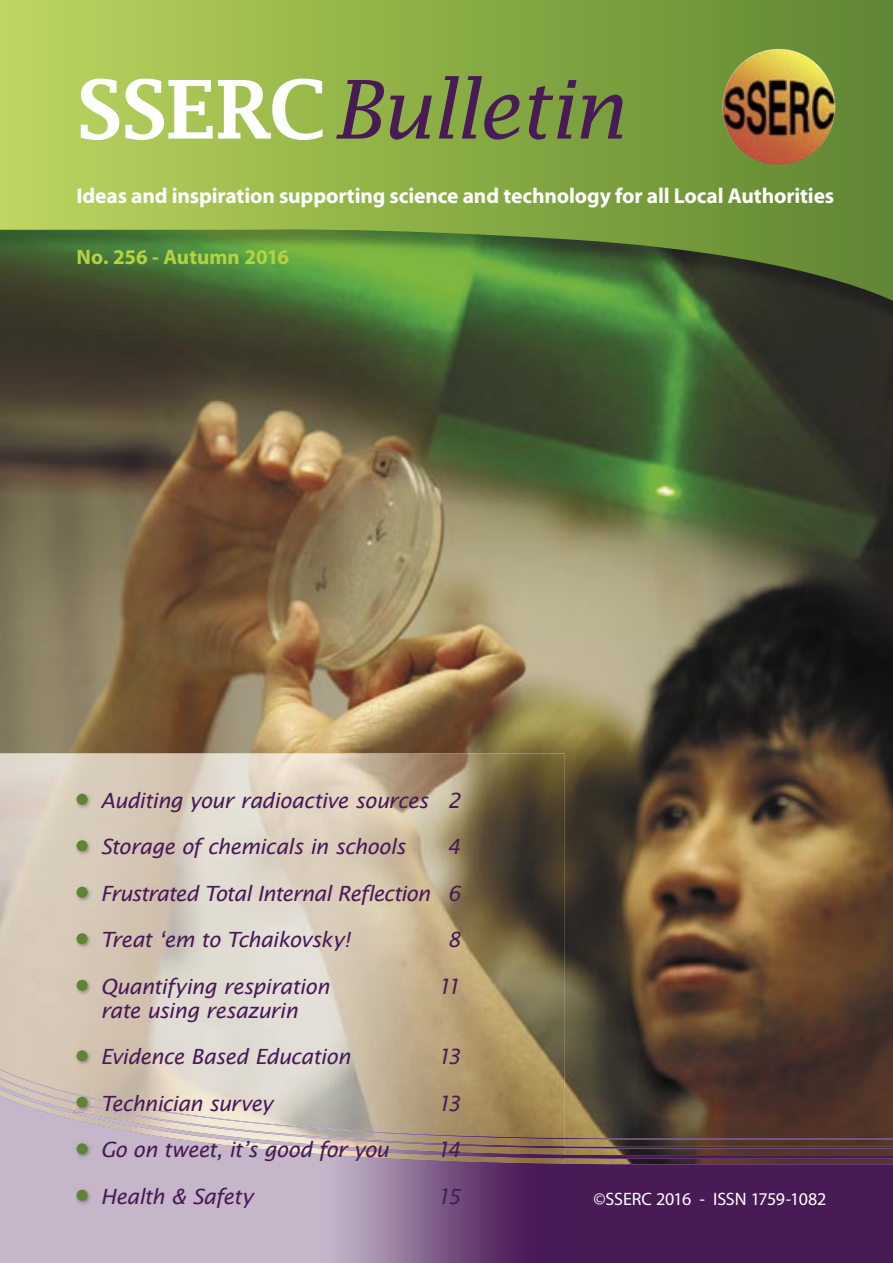
<style>
.page{position:relative;width:893px;height:1263px;background:#fff}
.page>*{position:absolute;margin:0;border:0;box-sizing:border-box;transform-origin:0 0}
.t1{font:italic 81px "Lucida Fax";letter-spacing:-.025em;color:#481a56}
.t2{font:700 21.6px "Myriad";letter-spacing:-.01em;color:#fff}
.t3{font:italic 21px "Lucida Sans";letter-spacing:-.03em;color:#481a56}
.t4{font:700 21px "Myriad";color:#b5d242}
.t5{font:18px "Myriad";letter-spacing:-.01em;color:#fff}
.s1{font-weight:600;font-style:normal;color:#fff}
</style>
<div class="page">
<img style="left:0;top:310px;width:893px;height:750px">
<div style="left:565px;top:1159px;width:328px;height:104px;background:#481a56"></div>
<svg style="left:0;top:0;width:893px;height:310px;background:#7da043"></svg>
<svg style="left:565px;top:1139px;width:328px;height:20px;background:#5a3d42"></svg>
<svg style="left:565px;top:1060px;width:328px;height:79px;background:#4c392d"></svg>
<img style="left:0;top:753px;width:565px;height:316px">
<img style="left:205px;top:1158px;width:360px;height:105px">
<img style="left:0;top:1139px;width:565px;height:19px">
<img style="left:0;top:1069px;width:565px;height:70px">
<img style="left:74px;top:791px;width:19px;height:19px">
<div style="left:77px;top:794px;width:11px;height:11px;background:#5f8435;border-radius:50%"></div>
<img style="left:74px;top:837px;width:19px;height:19px">
<div style="left:77px;top:840px;width:11px;height:11px;background:#5f8435;border-radius:50%"></div>
<img style="left:74px;top:884px;width:19px;height:19px">
<div style="left:77px;top:887px;width:11px;height:11px;background:#5f8435;border-radius:50%"></div>
<img style="left:74px;top:930px;width:19px;height:19px">
<div style="left:77px;top:933px;width:11px;height:11px;background:#5f8435;border-radius:50%"></div>
<img style="left:74px;top:977px;width:19px;height:19px">
<div style="left:77px;top:980px;width:11px;height:11px;background:#5f8435;border-radius:50%"></div>
<img style="left:74px;top:1047px;width:19px;height:19px">
<div style="left:77px;top:1050px;width:11px;height:11px;background:#5f8435;border-radius:50%"></div>
<img style="left:74px;top:1099px;width:19px;height:14px">
<img style="left:74px;top:1102px;width:19px;height:6px">
<svg style="left:74px;top:1110px;width:11px;height:3px"></svg>
<img style="left:74px;top:1094px;width:19px;height:5px">
<div style="left:77px;top:1097px;width:11px;height:11px;background:#5f8435;border-radius:50%"></div>
<img style="left:74px;top:1140px;width:19px;height:19px">
<div style="left:77px;top:1143px;width:11px;height:11px;background:#5f8435;border-radius:50%"></div>
<img style="left:74px;top:1187px;width:19px;height:19px">
<div style="left:77px;top:1190px;width:11px;height:11px;background:#5f8435;border-radius:50%"></div>
<img style="left:722px;top:49px;width:113px;height:116px;border-radius:50%">
<h1 class="t1" style="left:77px;top:63px;width:549px"><span class="s1">SSERC</span>Bulletin</h1>
<p class="t2" style="left:77px;top:185px;width:759px">Ideas and inspiration supporting science and technology for all Local Authorities</p>
<p class="t4" style="left:77px;top:246px;width:214px">No. 256 - Autumn 2016</p>
<p class="t3" style="left:101px;top:788px;width:361px">Auditing your radioactive sources 2</p>
<p class="t3" style="left:101px;top:835px;width:307px">Storage of chemicals in schools</p>
<p class="t3" style="left:447px;top:835px;width:15px">4</p>
<p class="t3" style="left:101px;top:881px;width:361px">Frustrated Total Internal Reflection 6</p>
<p class="t3" style="left:101px;top:928px;width:251px">Treat ‘em to Tchaikovsky!</p>
<p class="t3" style="left:447px;top:928px;width:15px">8</p>
<p class="t3" style="left:101px;top:974px;width:230px">Quantifying respiration</p>
<p class="t3" style="left:438px;top:974px;width:24px">11</p>
<p class="t3" style="left:101px;top:998px;width:199px">rate using resazurin</p>
<p class="t3" style="left:101px;top:1045px;width:251px">Evidence Based Education</p>
<p class="t3" style="left:437px;top:1045px;width:25px">13</p>
<p class="t3" style="left:101px;top:1091px;width:174px">Technician survey</p>
<p class="t3" style="left:437px;top:1091px;width:25px">13</p>
<p class="t3" style="left:101px;top:1138px;width:290px">Go on tweet, it’s good for you</p>
<p class="t3" style="left:437px;top:1138px;width:25px">14</p>
<p class="t3" style="left:101px;top:1184px;width:154px">Health &amp; Safety</p>
<p class="t3" style="left:437px;top:1184px;width:25px">15</p>
<p class="t5" style="left:594px;top:1190px;width:234px">©SSERC 2016 - ISSN 1759-1082</p>
</div>
